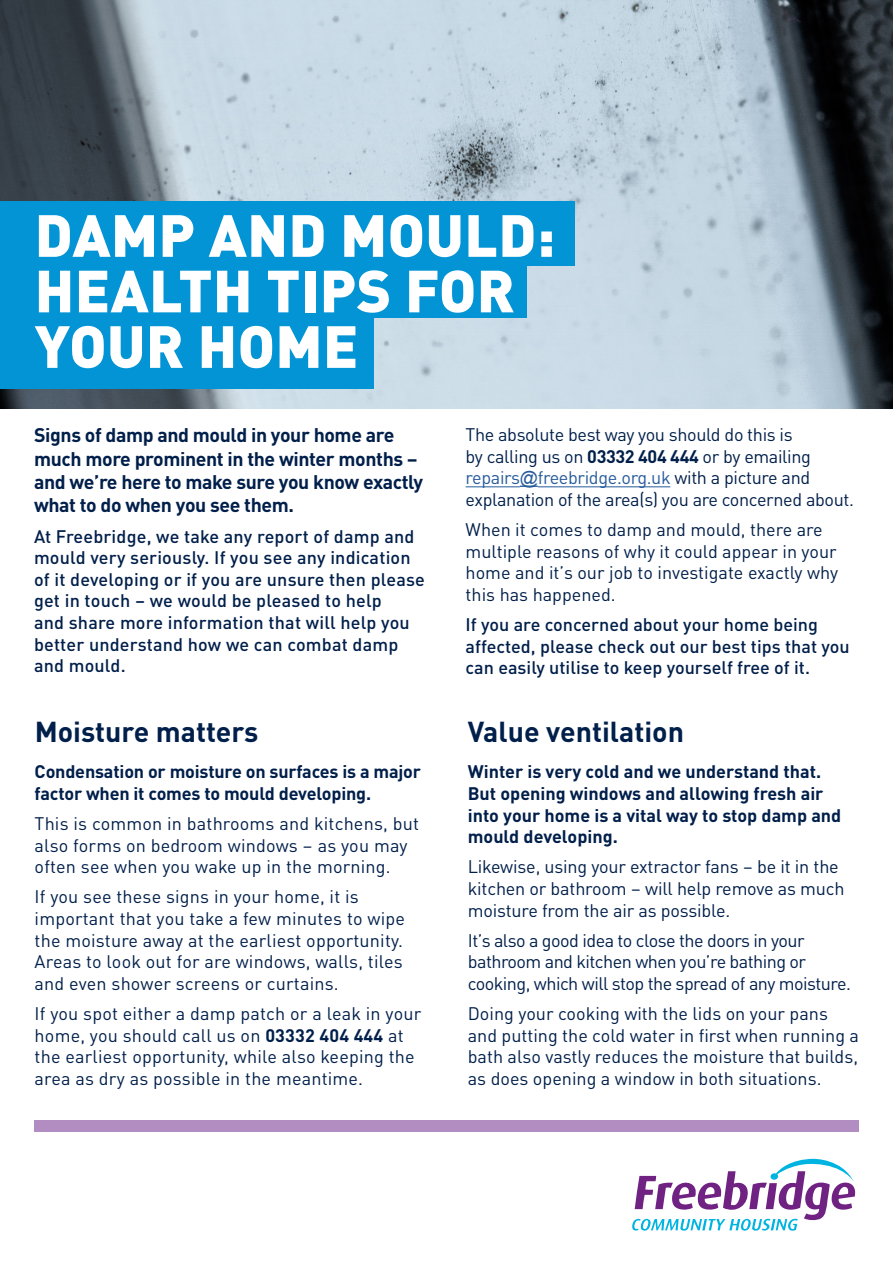
<style>
.page{position:relative;width:893px;height:1263px;background:#fff}
.page>*{position:absolute;margin:0;border:0;box-sizing:border-box;transform-origin:0 0}
.t1{font:900 58.5px/55.5px "DINOT";letter-spacing:.005em;color:#fff}
.t2{font:700 28.5px "DINOT";color:#001f4a}
.t3{font:700 19.5px/23.4px "DINOT";letter-spacing:-.02em;color:#001f4a}
.t4{font:18px/21.6px "DINOT";color:#001f4a}
.t5{font:500 18px/21.6px "DINOT";letter-spacing:.01em;color:#001f4a}
.t6{font:700 18px/21.6px "DINOT";letter-spacing:-.005em;color:#001f4a}
.t7{font:18px/21.6px "DINOT";letter-spacing:-.02em;color:#001f4a}
.t8{font:18px/21.6px "DINOT";letter-spacing:-.03em;color:#001f4a}
.s1{font-weight:700}
.s2{color:#275b9b}
.s3{font-family:"Arial";color:#275b9b}
</style>
<div class="page">
<img style="left:0;top:0;width:893px;height:408px">
<svg style="left:632px;top:1159px;width:223px;height:72px"></svg>
<div style="left:0;top:201px;width:574px;height:65px;background:#0394d6"></div>
<div style="left:0;top:266px;width:526px;height:52px;background:#0394d6"></div>
<div style="left:0;top:318px;width:373px;height:71px;background:#0394d6"></div>
<hr style="left:466px;top:486px;width:54px;height:1px;background:#275b9b">
<svg style="left:520px;top:486px;width:18px;height:1px"></svg>
<hr style="left:538px;top:486px;width:132px;height:1px;background:#275b9b">
<div style="left:35px;top:1120px;width:824px;height:12px;background:#b28dc1"></div>
<h1 class="t1" style="left:35px;top:204px;width:522px">DAMP AND MOULD:<br>HEALTH TIPS FOR<br>YOUR HOME</h1>
<p class="t3" style="left:34px;top:422px;width:391px">Signs of damp and mould in your home are much more prominent in the winter months – and we’re here to make sure you know exactly what to do when you see them.</p>
<p class="t5" style="left:34px;top:524px;width:392px">At Freebridge, we take any report of damp and mould very seriously. If you see any indication of it developing or if you are unsure then please get in touch – we would be pleased to help<br>and share more information that will help you better understand how we can combat damp and mould.</p>
<h2 class="t2" style="left:35px;top:709px;width:225px">Moisture matters</h2>
<p class="t6" style="left:35px;top:760px;width:388px">Condensation or moisture on surfaces is a major factor when it comes to mould developing.</p>
<p class="t4" style="left:35px;top:812px;width:386px">This is common in bathrooms and kitchens, but also forms on bedroom windows – as you may often see when you wake up in the morning.</p>
<p class="t4" style="left:35px;top:885px;width:372px">If you see these signs in your home, it is important that you take a few minutes to wipe the moisture away at the earliest opportunity.<br>Areas to look out for are windows, walls, tiles and even shower screens or curtains.</p>
<p class="t4" style="left:35px;top:1001px;width:388px">If you spot either a damp patch or a leak in your home, you should call us on <span class="s1">03332 404 444</span> at the earliest opportunity, while also keeping the area as dry as possible in the meantime.</p>
<p class="t7" style="left:466px;top:423px;width:390px">The absolute best way you should do this is<br>by calling us on <span class="s1">03332 404 444</span> or by emailing <span class="s2">repairs</span><span class="s3">@</span><span class="s2">freebridge.org.uk</span> with a picture and explanation of the area(s) you are concerned about.</p>
<p class="t4" style="left:466px;top:518px;width:374px">When it comes to damp and mould, there are multiple reasons of why it could appear in your home and it’s our job to investigate exactly why this has happened.</p>
<p class="t5" style="left:466px;top:612px;width:386px">If you are concerned about your home being affected, please check out our best tips that you can easily utilise to keep yourself free of it.</p>
<h2 class="t2" style="left:468px;top:709px;width:218px">Value ventilation</h2>
<p class="t6" style="left:468px;top:760px;width:375px">Winter is very cold and we understand that.<br>But opening windows and allowing fresh air into your home is a vital way to stop damp and mould developing.</p>
<p class="t4" style="left:468px;top:855px;width:378px">Likewise, using your extractor fans – be it in the kitchen or bathroom – will help remove as much moisture from the air as possible.</p>
<p class="t8" style="left:468px;top:928px;width:385px">It’s also a good idea to close the doors in your bathroom and kitchen when you’re bathing or cooking, which will stop the spread of any moisture.</p>
<p class="t4" style="left:468px;top:1001px;width:393px">Doing your cooking with the lids on your pans and putting the cold water in first when running a bath also vastly reduces the moisture that builds, as does opening a window in both situations.</p>
</div>
